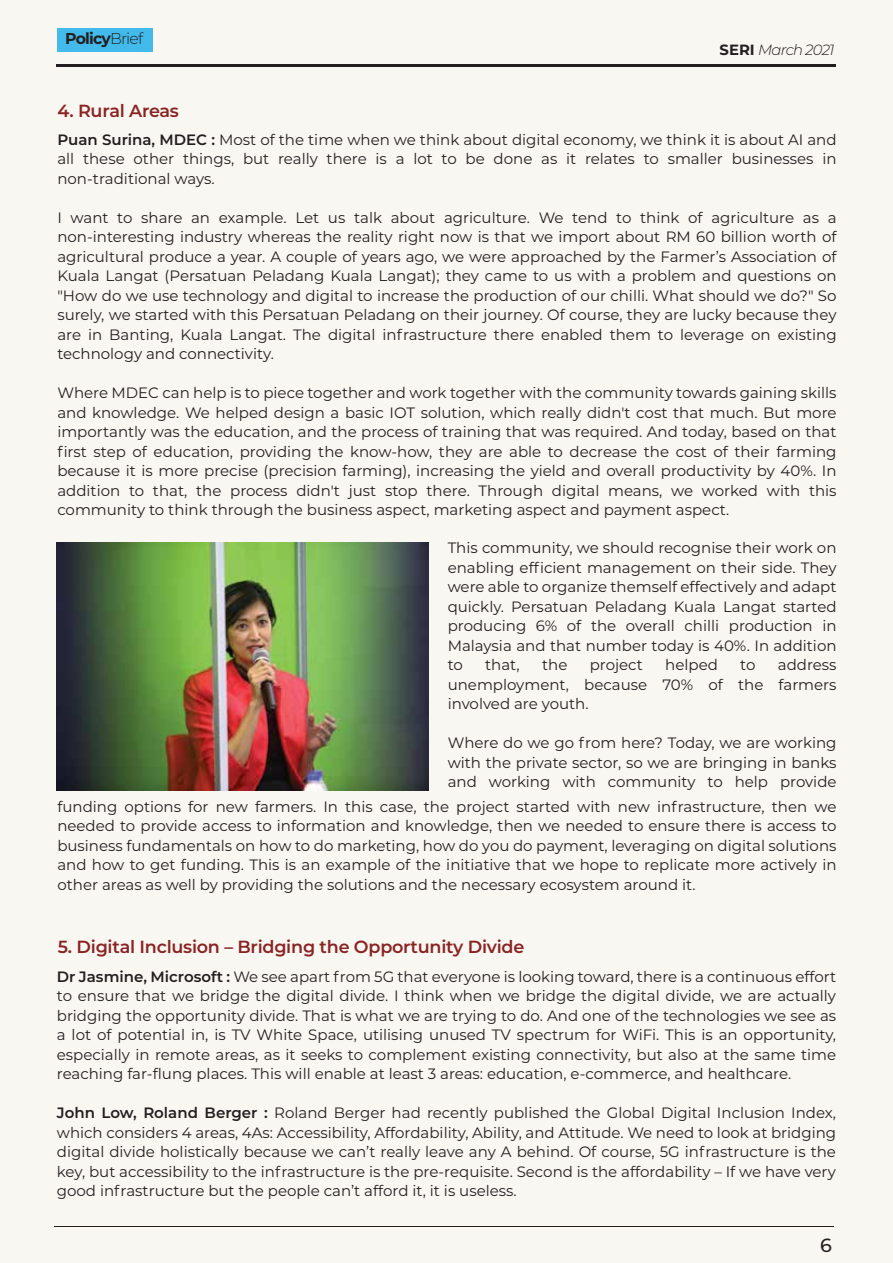
<style>
.page{position:relative;width:893px;height:1263px;background:#f9f7f2}
.page>*{position:absolute;margin:0;border:0;box-sizing:border-box;transform-origin:0 0}
.t1{font:500 19.05px "Montserrat";color:#231f20}
.t2{font:600 17.55px "Montserrat";letter-spacing:-.015em;color:#892424}
.t3{font:700 15.75px "Montserrat";letter-spacing:-.05em;color:#231f20}
.t4{font:15px/19.5px "Montserrat";color:#231f20;text-align:justify}
.t5{font:italic 300 14.85px "Montserrat";letter-spacing:-.055em;color:#231f20}
.s1{font-weight:300}
.s2{font-weight:700;font-style:normal}
.s3{font-weight:600}
</style>
<div class="page">
<hr style="left:57px;top:64px;width:779px;height:3px;background:#231f20">
<div style="left:57px;top:28px;width:95px;height:24px;background:#42bbec"></div>
<hr style="left:55px;top:1226px;width:779px;height:1px;background:#231f20">
<img style="left:57px;top:542px;width:372px;height:248px">
<p class="t3" style="left:65px;top:27px;width:80px">Policy<span class="s1">Brief</span></p>
<p class="t2" style="left:57px;top:98px;width:123px">4. Rural Areas</p>
<p class="t5" style="left:720px;top:39px;width:116px"><span class="s2">SERI</span> March 2021</p>
<p class="t4" style="left:57px;top:129px;width:781px"><span class="s3">Puan Surina, MDEC :</span> Most of the time when we think about digital economy, we think it is about AI and all these other things, but really there is a lot to be done as it relates to smaller businesses in non-traditional ways.</p>
<p class="t4" style="left:57px;top:207px;width:781px">I want to share an example. Let us talk about agriculture. We tend to think of agriculture as a non-interesting industry whereas the reality right now is that we import about RM 60 billion worth of agricultural produce a year. A couple of years ago, we were approached by the Farmer’s Association of Kuala Langat (Persatuan Peladang Kuala Langat); they came to us with a problem and questions on "How do we use technology and digital to increase the production of our chilli. What should we do?" So surely, we started with this Persatuan Peladang on their journey. Of course, they are lucky because they are in Banting, Kuala Langat. The digital infrastructure there enabled them to leverage on existing technology and connectivity.</p>
<p class="t4" style="left:57px;top:383px;width:781px">Where MDEC can help is to piece together and work together with the community towards gaining skills and knowledge. We helped design a basic IOT solution, which really didn't cost that much. But more importantly was the education, and the process of training that was required. And today, based on that first step of education, providing the know-how, they are able to decrease the cost of their farming because it is more precise (precision farming), increasing the yield and overall productivity by 40%. In addition to that, the process didn't just stop there. Through digital means, we worked with this community to think through the business aspect, marketing aspect and payment aspect.</p>
<p class="t4" style="left:448px;top:538px;width:390px">This community, we should recognise their work on enabling efficient management on their side. They were able to organize themself effectively and adapt quickly. Persatuan Peladang Kuala Langat started producing 6% of the overall chilli production in Malaysia and that number today is 40%. In addition to</p>
<p class="t4" style="left:448px;top:655px;width:390px;text-indent:330px">address unemployment, because 70% of the farmers involved are youth.</p>
<p class="t4" style="left:448px;top:733px;width:390px">Where do we go from here? Today, we are working with the private sector, so we are bringing in banks and working with community to help provide</p>
<p class="t4" style="left:57px;top:796px;width:781px">funding options for new farmers. In this case, the project started with new infrastructure, then we needed to provide access to information and knowledge, then we needed to ensure there is access to business fundamentals on how to do marketing, how do you do payment, leveraging on digital solutions and how to get funding. This is an example of the initiative that we hope to replicate more actively in other areas as well by providing the solutions and the necessary ecosystem around it.</p>
<p class="t4" style="left:485px;top:655px;width:36px">that,</p>
<p class="t4" style="left:542px;top:655px;width:27px">the</p>
<p class="t4" style="left:590px;top:655px;width:55px">project</p>
<p class="t4" style="left:665px;top:655px;width:54px">helped</p>
<p class="t4" style="left:740px;top:655px;width:17px">to</p>
<p class="t2" style="left:58px;top:934px;width:468px">5. Digital Inclusion – Bridging the Opportunity Divide</p>
<p class="t4" style="left:57px;top:966px;width:781px"><span class="s3">Dr Jasmine, Microsoft :</span> We see apart from 5G that everyone is looking toward, there is a continuous effort to ensure that we bridge the digital divide. I think when we bridge the digital divide, we are actually bridging the opportunity divide. That is what we are trying to do. And one of the technologies we see as a lot of potential in, is TV White Space, utilising unused TV spectrum for WiFi. This is an opportunity, especially in remote areas, as it seeks to complement existing connectivity, but also at the same time reaching far-flung places. This will enable at least 3 areas: education, e-commerce, and healthcare.</p>
<p class="t4" style="left:57px;top:1103px;width:781px"><span class="s3">John Low, Roland Berger :</span> Roland Berger had recently published the Global Digital Inclusion Index, which considers 4 areas, 4As: Accessibility, Affordability, Ability, and Attitude. We need to look at bridging digital divide holistically because we can’t really leave any A behind. Of course, 5G infrastructure is the key, but accessibility to the infrastructure is the pre-requisite. Second is the affordability – If we have very good infrastructure but the people can’t afford it, it is useless.</p>
<p class="t1" style="left:820px;top:1232px;width:13px">6</p>
</div>
